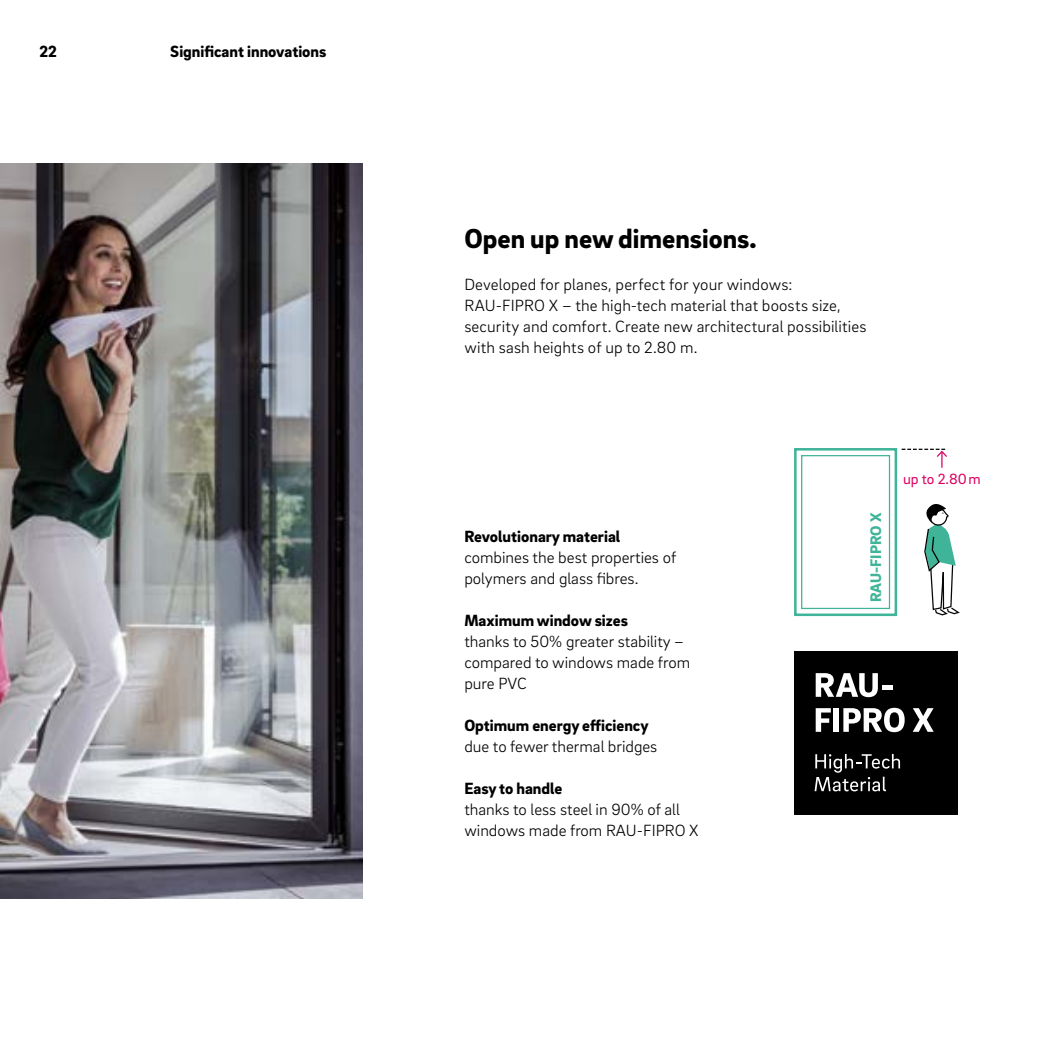
<style>
.page{position:relative;width:1042px;height:1042px;background:#fff}
.page>*{position:absolute;margin:0;border:0;box-sizing:border-box;transform-origin:0 0}
.t1{font:900 28px "Brix Sans";color:#000}
.t2{font:300 16.62px/21px "Brix Sans";color:#000}
.t3{font:900 16.62px "Brix Sans";color:#000}
.t4{font:900 15.75px "Brix Sans";color:#3fb498}
.t5{font:15.22px "Brix Sans";color:#dd0061}
</style>
<div class="page">
<div style="left:794px;top:651px;width:163px;height:163px;background:#000"></div>
<svg style="left:815px;top:673px;width:63px;height:24px"></svg>
<hr style="left:882px;top:685px;width:10px;height:4px;background:#fff">
<svg style="left:815px;top:708px;width:16px;height:24px"></svg>
<div style="left:833px;top:708px;width:6px;height:24px;background:#fff"></div>
<svg style="left:843px;top:708px;width:61px;height:24px"></svg>
<svg style="left:912px;top:708px;width:21px;height:24px"></svg>
<svg style="left:814px;top:754px;width:86px;height:37px"></svg>
<div style="left:794px;top:448px;width:103px;height:168px;border:3px solid #3fb498"></div>
<div style="left:801px;top:455px;width:89px;height:154px;border:1px solid #3fb498"></div>
<svg style="left:901px;top:449px;width:46px;height:19px"></svg>
<svg style="left:924px;top:504px;width:36px;height:112px"></svg>
<img style="left:0;top:164px;width:362px;height:735px">
<p class="t3" style="left:40px;top:41px;width:19px">22</p>
<p class="t3" style="left:170px;top:41px;width:158px">Significant innovations</p>
<h1 class="t1" style="left:464px;top:220px;width:294px">Open up new dimensions.</h1>
<p class="t2" style="left:464px;top:273px;width:404px">Developed for planes, perfect for your windows:<br>RAU-FIPRO X – the high-tech material that boosts size, security and comfort. Create new architectural possibilities with sash heights of up to 2.80 m.</p>
<p class="t3" style="left:464px;top:525px;width:157px">Revolutionary material</p>
<p class="t2" style="left:464px;top:546px;width:214px">combines the best properties of polymers and glass fibres.</p>
<p class="t3" style="left:464px;top:609px;width:165px">Maximum window sizes</p>
<p class="t2" style="left:464px;top:630px;width:227px">thanks to 50% greater stability – compared to windows made from pure PVC</p>
<p class="t3" style="left:464px;top:714px;width:186px">Optimum energy efficiency</p>
<p class="t2" style="left:464px;top:735px;width:194px">due to fewer thermal bridges</p>
<p class="t3" style="left:464px;top:777px;width:100px">Easy to handle</p>
<p class="t2" style="left:464px;top:798px;width:236px">thanks to less steel in 90% of all windows made from RAU-FIPRO X</p>
<p class="t4" style="left:865px;top:602px;width:91px;rotate:-90deg">RAU-FIPRO X</p>
<p class="t5" style="left:903px;top:469px;width:79px">up to 2.80m</p>
</div>
